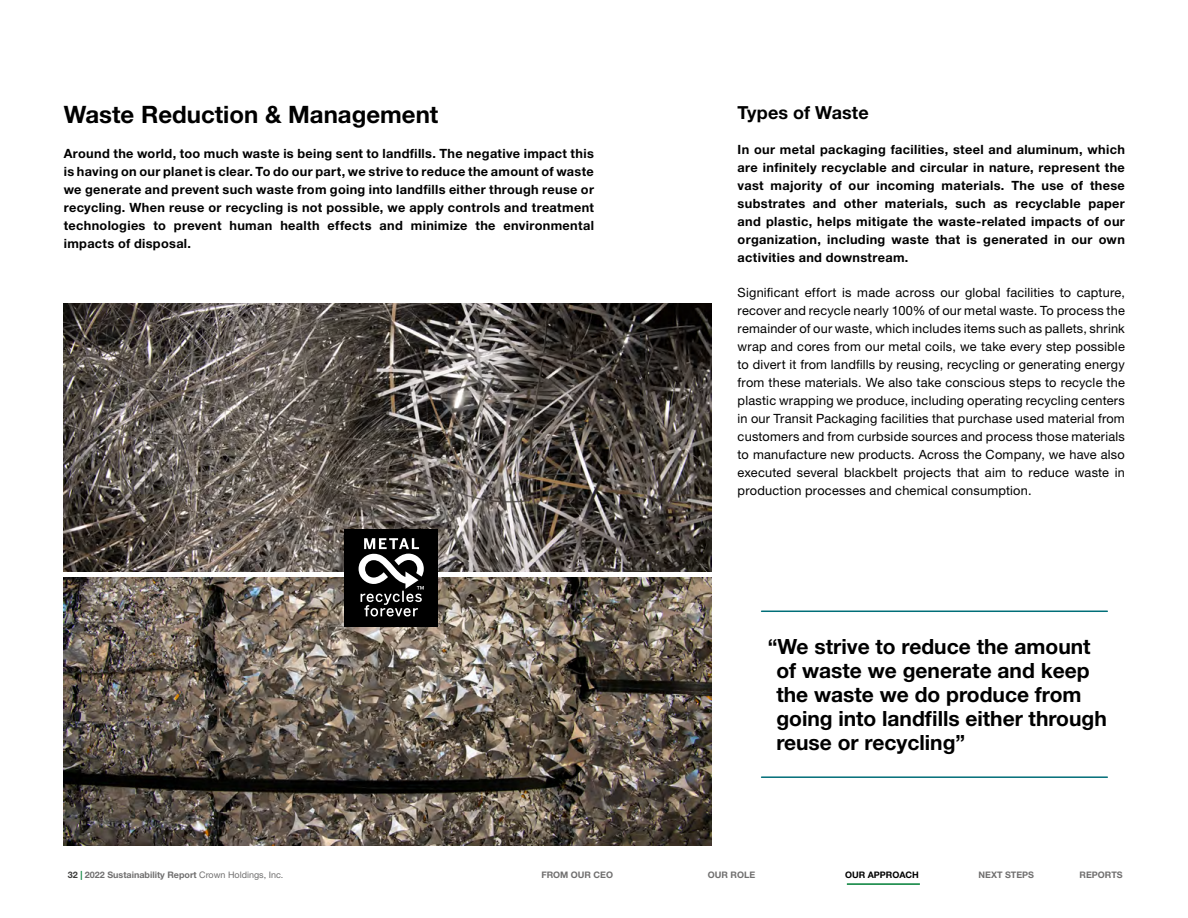
<style>
.page{position:relative;width:1188px;height:918px;background:#fff}
.page>*{position:absolute;margin:0;border:0;box-sizing:border-box;transform-origin:0 0}
.t1{font:700 24px "Helvetica Neue LT Std";color:#000}
.t2{font:700 21px/24px "Helvetica Neue LT Std";color:#000}
.t3{font:700 18px "Helvetica Neue LT Std";letter-spacing:.005em;color:#000}
.t4{font:700 12.75px/18px "Helvetica Neue LT Std";letter-spacing:.025em;color:#000;text-align:justify}
.t5{font:12.75px/18px "Helvetica Neue LT Std";letter-spacing:.015em;color:#000;text-align:justify}
.t6{font:700 9px "Helvetica Neue LT Std";color:#706f6f}
.t7{font:700 9px "Helvetica Neue LT Std";color:#000}
.s1{color:#3c3c3b}
.s2{color:#007e36}
.s3{font-weight:400}
</style>
<div class="page">
<hr style="left:847px;top:883px;width:73px;height:2px;background:#007e36">
<img style="left:64px;top:578px;width:647px;height:268px">
<img style="left:64px;top:304px;width:647px;height:268px">
<hr style="left:762px;top:611px;width:345px;height:1px;background:#006e78">
<hr style="left:762px;top:776px;width:345px;height:2px;background:#006e78">
<div style="left:344px;top:529px;width:94px;height:97px;background:#000"></div>
<svg style="left:359px;top:538px;width:65px;height:79px"></svg>
<h1 class="t1" style="left:64px;top:100px;width:376px">Waste Reduction &amp; Management</h1>
<p class="t4" style="left:64px;top:145px;width:532px">Around the world, too much waste is being sent to landfills. The negative impact this is having on our planet is clear. To do our part, we strive to reduce the amount of waste we generate and prevent such waste from going into landfills either through reuse or recycling. When reuse or recycling is not possible, we apply controls and treatment technologies to prevent human health effects and minimize the environmental impacts of disposal.</p>
<h3 class="t3" style="left:738px;top:102px;width:133px">Types of Waste</h3>
<p class="t4" style="left:738px;top:140px;width:389px">In our metal packaging facilities, steel and aluminum, which are infinitely recyclable and circular in nature, represent the vast majority of our incoming materials. The use of these substrates and other materials, such as recyclable paper and plastic, helps mitigate the waste-related impacts of our organization, including waste that is generated in our own activities and downstream.</p>
<p class="t5" style="left:738px;top:283px;width:389px">Significant effort is made across our global facilities to capture, recover and recycle nearly 100% of our metal waste. To process the remainder of our waste, which includes items such as pallets, shrink wrap and cores from our metal coils, we take every step possible to divert it from landfills by reusing, recycling or generating energy from these materials. We also take conscious steps to recycle the plastic wrapping we produce, including operating recycling centers in our Transit Packaging facilities that purchase used material from customers and from curbside sources and process those materials to manufacture new products. Across the Company, we have also executed several blackbelt projects that aim to reduce waste in production processes and chemical consumption.</p>
<h2 class="t2" style="left:776px;top:635px;width:332px;text-indent:-9px">“We strive to reduce the amount of waste we generate and keep the waste we do produce from going into landfills either through reuse or recycling”</h2>
<p class="t6" style="left:68px;top:869px;width:217px"><span class="s1">32</span> <span class="s2">|</span> 2022 Sustainability Report <span class="s3">Crown Holdings, Inc.</span></p>
<p class="t6" style="left:541px;top:869px;width:73px">FROM OUR CEO</p>
<p class="t6" style="left:708px;top:869px;width:49px">OUR ROLE</p>
<p class="t7" style="left:845px;top:869px;width:75px">OUR APPROACH</p>
<p class="t6" style="left:979px;top:869px;width:57px">NEXT STEPS</p>
<p class="t6" style="left:1080px;top:869px;width:45px">REPORTS</p>
</div>
